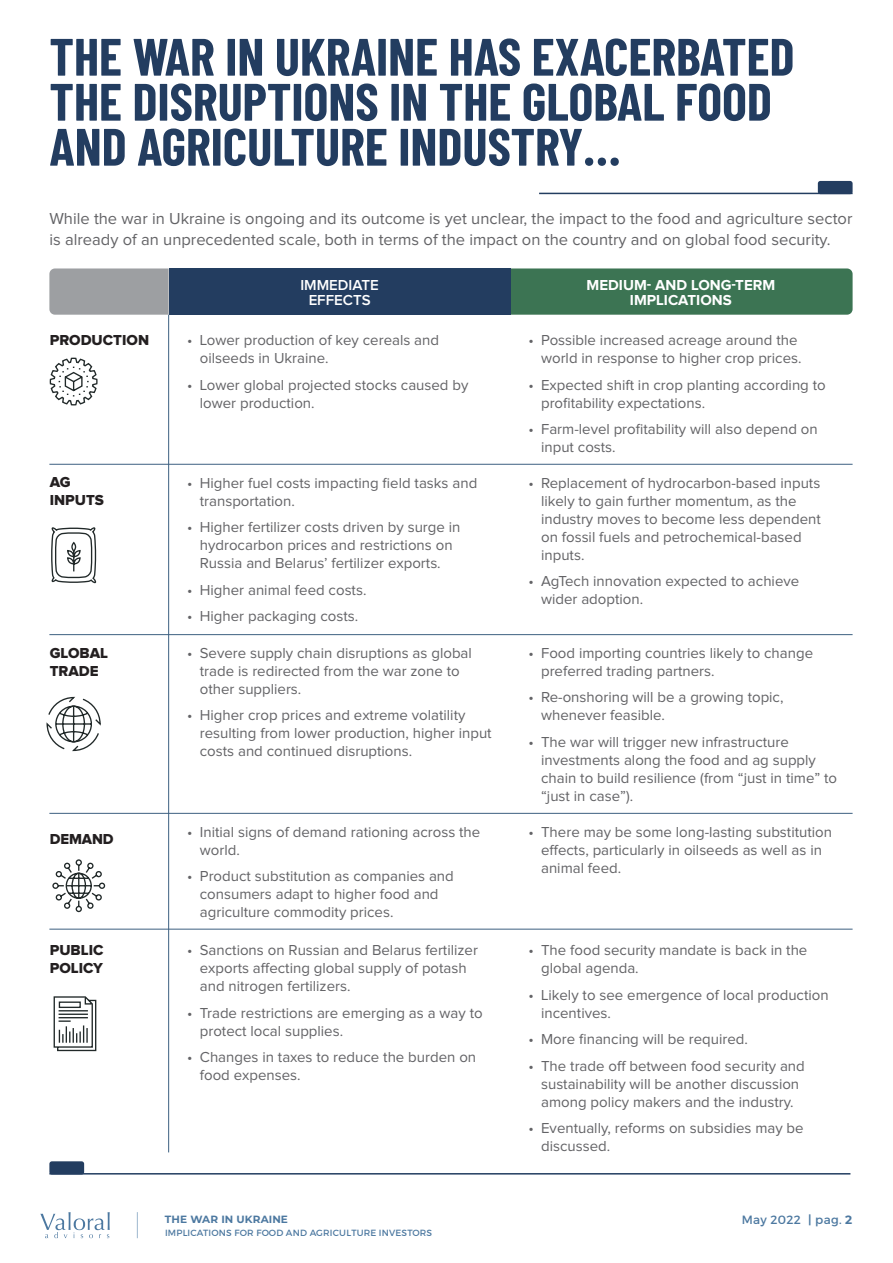
<style>
.page{position:relative;width:893px;height:1263px;background:#fff}
.page>*{position:absolute;margin:0;border:0;box-sizing:border-box;transform-origin:0 0}
.t1{font:700 52.5px/45px "Barlow Condensed";color:#233d60}
.t2{font:16.5px/21px "Proxima Nova";color:#636366}
.t3{font:15px/18px "Proxima Nova";color:#636366}
.t4{font:15px "Proxima Nova Extrabld";color:#231f20}
.t5{font:700 15px "Proxima Nova";color:#fff}
.t6{font:600 15px "Proxima Nova";color:#fff}
.t7{font:12px "Montserrat";letter-spacing:.025em;color:#4c78a0}
.t8{font:700 10.5px "Montserrat";letter-spacing:.01em;color:#4c78a0}
.t9{font:9px "Montserrat";letter-spacing:.02em;color:#4c78a0}
.s1{font-weight:600}
.s2{font-weight:700}
</style>
<div class="page">
<svg style="left:40px;top:1212px;width:70px;height:26px"></svg>
<svg style="left:137px;top:1212px;width:1px;height:26px"></svg>
<svg style="left:49px;top:268px;width:804px;height:47px;background:#416466"></svg>
<hr style="left:49px;top:1173px;width:801px;height:1px;background:#233d60">
<div style="left:49px;top:1161px;width:35px;height:13px;background:#233d60;border-radius:3px"></div>
<hr style="left:539px;top:193px;width:314px;height:1px;background:#233d60">
<div style="left:818px;top:181px;width:35px;height:13px;background:#233d60;border-radius:3px"></div>
<hr style="left:49px;top:464px;width:804px;height:1px;background:#3d6081">
<hr style="left:49px;top:634px;width:804px;height:1px;background:#3d6081">
<hr style="left:49px;top:813px;width:804px;height:1px;background:#3d6081">
<hr style="left:49px;top:929px;width:804px;height:1px;background:#3d6081">
<hr style="left:168px;top:315px;width:1px;height:837px;background:#3d6081">
<svg style="left:49px;top:357px;width:49px;height:49px"></svg>
<svg style="left:51px;top:527px;width:46px;height:57px"></svg>
<svg style="left:46px;top:696px;width:55px;height:56px"></svg>
<svg style="left:52px;top:859px;width:54px;height:54px"></svg>
<svg style="left:53px;top:996px;width:44px;height:56px"></svg>
<p class="t1" style="left:49px;top:31px;width:747px">THE WAR IN UKRAINE HAS EXACERBATED<br>THE DISRUPTIONS IN THE GLOBAL FOOD<br>AND AGRICULTURE INDUSTRY…</p>
<p class="t2" style="left:49px;top:208px;width:805px">While the war in Ukraine is ongoing and its outcome is yet unclear, the impact to the food and agriculture sector is already of an unprecedented scale, both in terms of the impact on the country and on global food security.</p>
<p class="t6" style="left:300px;top:278px;width:80px">IMMEDIATE</p>
<p class="t6" style="left:309px;top:293px;width:63px">EFFECTS</p>
<p class="t5" style="left:586px;top:278px;width:190px">MEDIUM- AND LONG-TERM</p>
<p class="t5" style="left:630px;top:293px;width:103px">IMPLICATIONS</p>
<p class="t4" style="left:50px;top:333px;width:101px">PRODUCTION</p>
<p class="t3" style="left:200px;top:332px;width:241px;text-indent:-13px">• Lower production of key cereals and oilseeds in Ukraine.</p>
<p class="t3" style="left:200px;top:376px;width:270px;text-indent:-13px">• Lower global projected stocks caused by lower production.</p>
<p class="t3" style="left:528px;top:332px;width:275px;text-align:right">• Possible increased acreage around the world in response to higher crop prices.</p>
<p class="t3" style="left:541px;top:376px;width:286px;text-indent:-13px">• Expected shift in crop planting according to profitability expectations.</p>
<p class="t3" style="left:541px;top:421px;width:278px;text-indent:-13px">• Farm-level profitability will also depend on input costs.</p>
<p class="t4" style="left:50px;top:475px;width:22px">AG</p>
<p class="t4" style="left:50px;top:493px;width:56px">INPUTS</p>
<p class="t4" style="left:50px;top:646px;width:60px">GLOBAL</p>
<p class="t4" style="left:50px;top:664px;width:50px">TRADE</p>
<p class="t3" style="left:200px;top:474px;width:279px;text-indent:-13px">• Higher fuel costs impacting field tasks and transportation.</p>
<p class="t3" style="left:187px;top:519px;width:275px;text-align:center">• Higher fertilizer costs driven by surge in hydrocarbon prices and restrictions on<br>Russia and Belarus’ fertilizer exports.</p>
<p class="t3" style="left:187px;top:581px;width:181px">• Higher animal feed costs.</p>
<p class="t3" style="left:187px;top:608px;width:173px">• Higher packaging costs.</p>
<p class="t3" style="left:200px;top:644px;width:274px;text-indent:-13px">• Severe supply chain disruptions as global trade is redirected from the war zone to other suppliers.</p>
<p class="t3" style="left:200px;top:707px;width:293px;text-indent:-13px">• Higher crop prices and extreme volatility resulting from lower production, higher input costs and continued disruptions.</p>
<p class="t3" style="left:541px;top:474px;width:281px;text-indent:-13px">• Replacement of hydrocarbon-based inputs likely to gain further momentum, as the industry moves to become less dependent on fossil fuels and petrochemical-based inputs.</p>
<p class="t3" style="left:541px;top:573px;width:260px;text-indent:-13px">• AgTech innovation expected to achieve wider adoption.</p>
<p class="t3" style="left:541px;top:644px;width:274px;text-indent:-13px">• Food importing countries likely to change preferred trading partners.</p>
<p class="t3" style="left:541px;top:689px;width:244px;text-indent:-13px">• Re-onshoring will be a growing topic, whenever feasible.</p>
<p class="t3" style="left:541px;top:733px;width:298px;text-indent:-13px">• The war will trigger new infrastructure investments along the food and ag supply chain to build resilience (from “just in time” to “just in case”).</p>
<p class="t4" style="left:50px;top:832px;width:66px">DEMAND</p>
<p class="t4" style="left:50px;top:943px;width:55px">PUBLIC</p>
<p class="t4" style="left:50px;top:961px;width:55px">POLICY</p>
<p class="t3" style="left:200px;top:823px;width:282px;text-indent:-13px">• Initial signs of demand rationing across the world.</p>
<p class="t3" style="left:200px;top:868px;width:255px;text-indent:-13px">• Product substitution as companies and consumers adapt to higher food and agriculture commodity prices.</p>
<p class="t3" style="left:200px;top:942px;width:280px;text-indent:-13px">• Sanctions on Russian and Belarus fertilizer exports affecting global supply of potash and nitrogen fertilizers.</p>
<p class="t3" style="left:200px;top:1004px;width:284px;text-indent:-13px">• Trade restrictions are emerging as a way to protect local supplies.</p>
<p class="t3" style="left:200px;top:1049px;width:278px;text-indent:-13px">• Changes in taxes to reduce the burden on food expenses.</p>
<p class="t3" style="left:541px;top:823px;width:292px;text-indent:-13px">• There may be some long-lasting substitution effects, particularly in oilseeds as well as in animal feed.</p>
<p class="t3" style="left:541px;top:942px;width:268px;text-indent:-13px">• The food security mandate is back in the global agenda.</p>
<p class="t3" style="left:541px;top:986px;width:289px;text-indent:-13px">• Likely to see emergence of local production incentives.</p>
<p class="t3" style="left:528px;top:1031px;width:221px">• More financing will be required.</p>
<p class="t3" style="left:528px;top:1057px;width:278px;text-align:center">• The trade off between food security and sustainability will be another discussion among policy makers and the industry.</p>
<p class="t3" style="left:541px;top:1120px;width:264px;text-indent:-13px">• Eventually, reforms on subsidies may be discussed.</p>
<p class="t8" style="left:165px;top:1211px;width:124px">THE WAR IN UKRAINE</p>
<p class="t9" style="left:165px;top:1227px;width:269px">IMPLICATIONS FOR FOOD AND AGRICULTURE INVESTORS</p>
<p class="t7" style="left:742px;top:1213px;width:112px">May 2022 <span class="s1">|</span> pag. <span class="s2">2</span></p>
</div>
